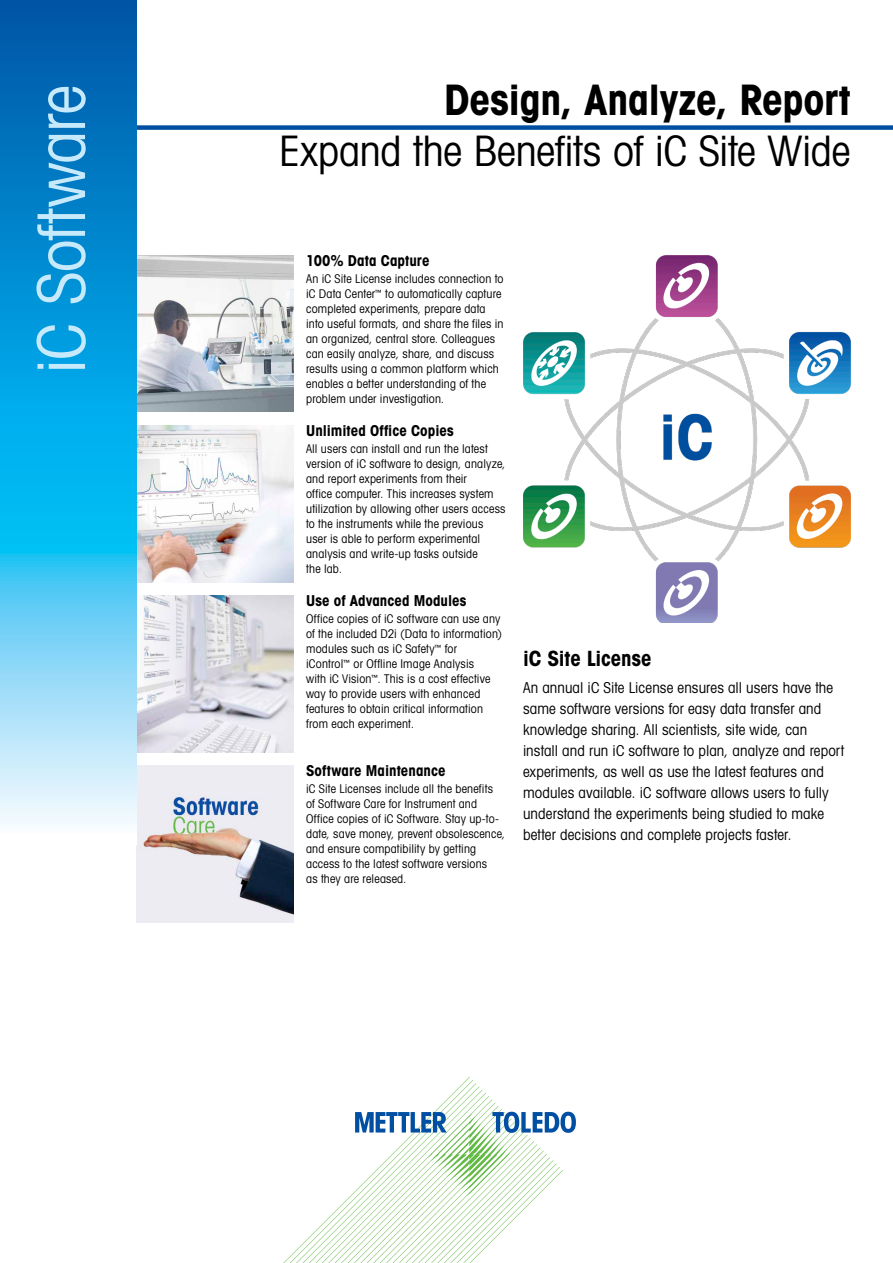
<style>
.page{position:relative;width:893px;height:1263px;background:#fff}
.page>*{position:absolute;margin:0;border:0;box-sizing:border-box;transform-origin:0 0}
.t1{font:66px "Avant Gardefor MT Bk";letter-spacing:-.015em;color:#c6eafb}
.t2{font:42px "Avant Gardefor MT Bk";letter-spacing:-.005em;color:#000}
.t3{font:42px "Avant Gardefor MT Bd";letter-spacing:-.01em;color:#000}
.t4{font:21px "Avant Gardefor MT Bd";letter-spacing:-.005em;color:#000}
.t5{font:15px/21px "Avant Gardefor MT Bk";letter-spacing:.005em;color:#000}
.t6{font:15px "Avant Gardefor MT Bd";letter-spacing:.005em;color:#000}
.t7{font:12px/15px "Avant Gardefor MT Bk";letter-spacing:.015em;color:#000}
</style>
<div class="page">
<div style="left:0;top:125px;width:893px;height:5px;background:#004fa2"></div>
<svg style="left:283px;top:1077px;width:293px;height:186px"></svg>
<img style="left:523px;top:255px;width:327px;height:367px">
<img style="left:136px;top:425px;width:157px;height:158px">
<img style="left:136px;top:255px;width:157px;height:156px">
<img style="left:136px;top:765px;width:157px;height:158px">
<img style="left:136px;top:595px;width:157px;height:158px">
<svg style="left:0;top:0;width:136px;height:824px;background:#31a7df"></svg>
<h1 class="t1" style="left:21px;top:374px;width:290px;rotate:-90deg">iC Software</h1>
<h2 class="t3" style="left:444px;top:73px;width:408px">Design, Analyze, Report</h2>
<h2 class="t2" style="left:279px;top:125px;width:573px">Expand the Benefits of iC Site Wide</h2>
<p class="t6" style="left:306px;top:251px;width:125px">100% Data Capture</p>
<p class="t7" style="left:306px;top:271px;width:199px">An iC Site License includes connection to iC Data Center<sup>™</sup> to automatically capture completed experiments, prepare data into useful formats, and share the files in an organized, central store. Colleagues can easily analyze, share, and discuss results using a common platform which enables a better understanding of the problem under investigation.</p>
<p class="t6" style="left:306px;top:421px;width:149px">Unlimited Office Copies</p>
<p class="t7" style="left:306px;top:441px;width:201px">All users can install and run the latest version of iC software to design, analyze, and report experiments from their<br>office computer. This increases system utilization by allowing other users access to the instruments while the previous user is able to perform experimental analysis and write-up tasks outside<br>the lab.</p>
<p class="t6" style="left:306px;top:591px;width:162px">Use of Advanced Modules</p>
<p class="t7" style="left:306px;top:611px;width:197px">Office copies of iC software can use any of the included D2i (Data to information) modules such as iC Safety<sup>™</sup> for iControl<sup>™</sup> or Offline Image Analysis<br>with iC Vision<sup>™</sup>. This is a cost effective way to provide users with enhanced features to obtain critical information from each experiment.</p>
<p class="t6" style="left:306px;top:761px;width:141px">Software Maintenance</p>
<p class="t7" style="left:306px;top:781px;width:201px">iC Site Licenses include all the benefits<br>of Software Care for Instrument and Office copies of iC Software. Stay up-to&shy;date, save money, prevent obsolescence, and ensure compatibility by getting access to the latest software versions<br>as they are released.</p>
<h3 class="t4" style="left:523px;top:645px;width:130px">iC Site License</h3>
<p class="t5" style="left:523px;top:676px;width:322px">An annual iC Site License ensures all users have the same software versions for easy data transfer and knowledge sharing. All scientists, site wide, can install and run iC software to plan, analyze and report experiments, as well as use the latest features and modules available. iC software allows users to fully understand the experiments being studied to make better decisions and complete projects faster.</p>
</div>
